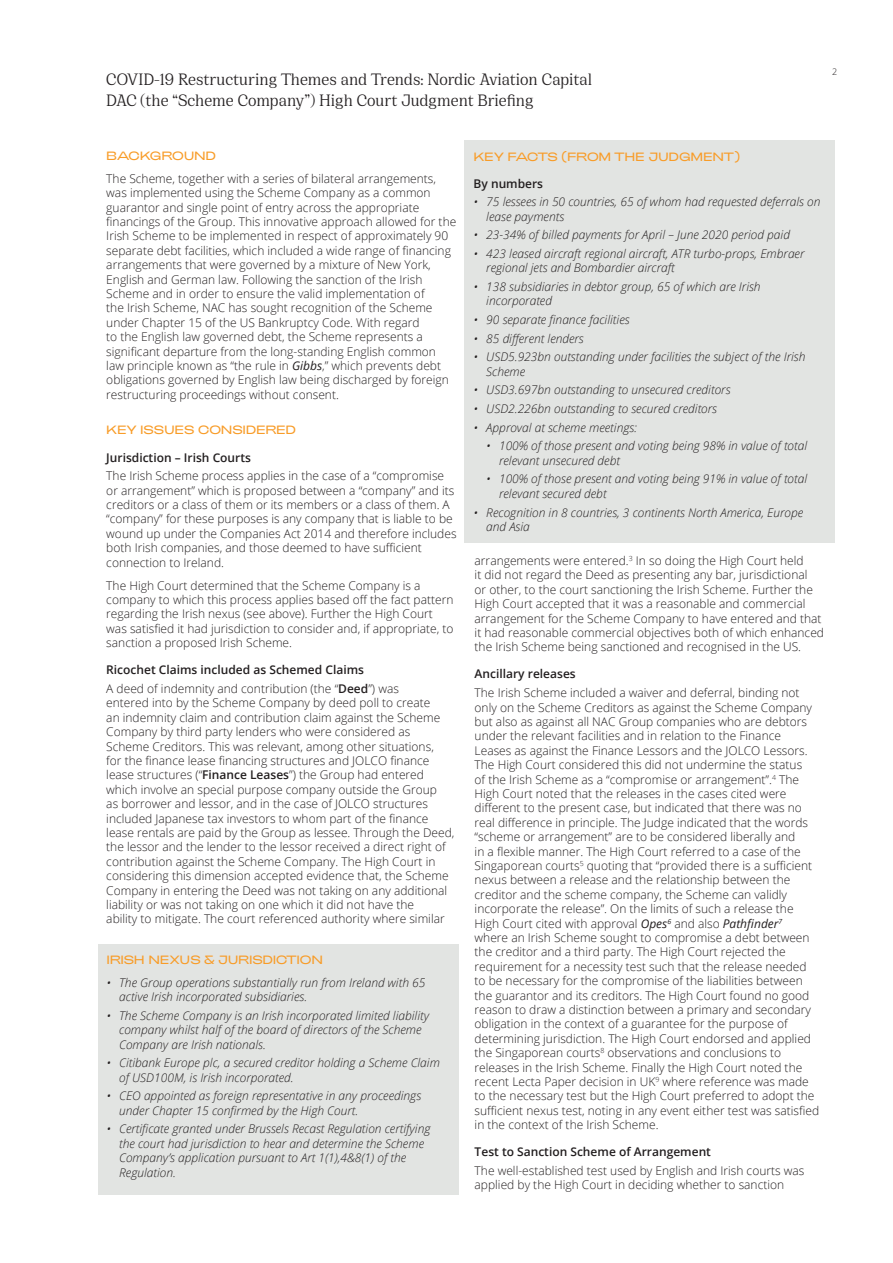
<style>
.page{position:relative;width:893px;height:1263px;background:#fff}
.page>*{position:absolute;margin:0;border:0;box-sizing:border-box;transform-origin:0 0}
.t1{font:18px/21px "Earlsfort";letter-spacing:-.005em;color:#231f20}
.t2{font:300 12px/14.4px "Open Sans";color:#231f20}
.t3{font:italic 300 12px/14.4px "Open Sans";color:#231f20}
.t4{font:600 12px/18.6px "Open Sans";color:#231f20}
.t5{font:300 12px "Adieu";letter-spacing:-.02em;color:#f89c28}
.t6{font:300 12px "Adieu";letter-spacing:-.04em;color:#f89c28}
.t7{font:300 9px "Open Sans";color:#231f20}
.s1{font-weight:400;font-style:italic}
.s2{font-weight:300}
.s3{font-weight:600}
</style>
<div class="page">
<div style="left:465px;top:141px;width:370px;height:402px;background:#e2e4e2"></div>
<div style="left:99px;top:944px;width:360px;height:251px;background:#e2e4e2"></div>
<h1 class="t1" style="left:106px;top:68px;width:487px">COVID-19 Restructuring Themes and Trends: Nordic Aviation Capital<br>DAC (the “Scheme Company”) High Court Judgment Briefing</h1>
<p class="t7" style="left:832px;top:65px;width:7px">2</p>
<p class="t6" style="left:106px;top:149px;width:111px">BACKGROUND</p>
<p class="t2" style="left:106px;top:171px;width:352px">The Scheme, together with a series of bilateral arrangements, was implemented using the Scheme Company as a common guarantor and single point of entry across the appropriate financings of the Group. This innovative approach allowed for the Irish Scheme to be implemented in respect of approximately 90 separate debt facilities, which included a wide range of financing arrangements that were governed by a mixture of New York, English and German law. Following the sanction of the Irish Scheme and in order to ensure the valid implementation of<br>the Irish Scheme, NAC has sought recognition of the Scheme under Chapter 15 of the US Bankruptcy Code. With regard<br>to the English law governed debt, the Scheme represents a significant departure from the long-standing English common law principle known as “the rule in <span class="s1">Gibbs</span>,” which prevents debt obligations governed by English law being discharged by foreign restructuring proceedings without consent.</p>
<p class="t5" style="left:106px;top:423px;width:191px">KEY ISSUES CONSIDERED</p>
<p class="t4" style="left:106px;top:448px;width:146px">Jurisdiction – Irish Courts</p>
<p class="t2" style="left:106px;top:468px;width:352px">The Irish Scheme process applies in the case of a “compromise or arrangement” which is proposed between a “company” and its creditors or a class of them or its members or a class of them. A “company” for these purposes is any company that is liable to be wound up under the Companies Act 2014 and therefore includes both Irish companies, and those deemed to have sufficient connection to Ireland.</p>
<p class="t2" style="left:106px;top:578px;width:349px">The High Court determined that the Scheme Company is a company to which this process applies based off the fact pattern regarding the Irish nexus (see above). Further the High Court was satisfied it had jurisdiction to consider and, if appropriate, to sanction a proposed Irish Scheme.</p>
<p class="t4" style="left:106px;top:660px;width:294px">Ricochet Claims included as Schemed Claims<br><span class="s2">A deed of indemnity and contribution (the “</span>Deed<span class="s2">”) was</span></p>
<p class="t2" style="left:106px;top:695px;width:350px">entered into by the Scheme Company by deed poll to create<br>an indemnity claim and contribution claim against the Scheme Company by third party lenders who were considered as Scheme Creditors. This was relevant, among other situations,<br>for the finance lease financing structures and JOLCO finance lease structures (“<span class="s3">Finance Leases</span>”) the Group had entered which involve an special purpose company outside the Group<br>as borrower and lessor, and in the case of JOLCO structures included Japanese tax investors to whom part of the finance lease rentals are paid by the Group as lessee. Through the Deed, the lessor and the lender to the lessor received a direct right of contribution against the Scheme Company. The High Court in considering this dimension accepted evidence that, the Scheme Company in entering the Deed was not taking on any additional liability or was not taking on one which it did not have the<br>ability to mitigate. The court referenced authority where similar</p>
<p class="t5" style="left:106px;top:953px;width:218px">IRISH NEXUS &amp; JURISDICTION</p>
<p class="t3" style="left:119px;top:975px;width:308px;text-indent:-13px">• The Group operations substantially run from Ireland with 65 active Irish incorporated subsidiaries.</p>
<p class="t3" style="left:119px;top:1008px;width:311px;text-indent:-13px">• The Scheme Company is an Irish incorporated limited liability company whilst half of the board of directors of the Scheme<br>Company are Irish nationals.</p>
<p class="t3" style="left:119px;top:1055px;width:322px;text-indent:-13px">• Citibank Europe plc, a secured creditor holding a Scheme Claim of USD100M, is Irish incorporated.</p>
<p class="t3" style="left:119px;top:1088px;width:304px;text-indent:-13px">• CEO appointed as foreign representative in any proceedings under Chapter 15 confirmed by the High Court.</p>
<p class="t3" style="left:119px;top:1121px;width:313px;text-indent:-13px">• Certificate granted under Brussels Recast Regulation certifying the court had jurisdiction to hear and determine the Scheme Company’s application pursuant to Art 1(1),4&amp;8(1) of the Regulation.</p>
<p class="t5" style="left:474px;top:149px;width:268px">KEY FACTS (FROM THE JUDGMENT)</p>
<p class="t4" style="left:474px;top:174px;width:71px">By numbers</p>
<p class="t3" style="left:486px;top:194px;width:336px;text-indent:-13px">• 75 lessees in 50 countries, 65 of whom had requested deferrals on lease payments</p>
<p class="t3" style="left:474px;top:227px;width:318px">• 23-34% of billed payments for April – June 2020 period paid</p>
<p class="t3" style="left:486px;top:246px;width:320px;text-indent:-13px">• 423 leased aircraft regional aircraft, ATR turbo-props, Embraer regional jets and Bombardier aircraft</p>
<p class="t3" style="left:486px;top:279px;width:276px;text-indent:-13px">• 138 subsidiaries in debtor group, 65 of which are Irish incorporated</p>
<p class="t3" style="left:474px;top:312px;width:158px">• 90 separate finance facilities</p>
<p class="t3" style="left:474px;top:331px;width:112px">• 85 different lenders</p>
<p class="t3" style="left:486px;top:349px;width:321px;text-indent:-13px">• USD5.923bn outstanding under facilities the subject of the Irish<br>Scheme</p>
<p class="t3" style="left:474px;top:382px;width:258px">• USD3.697bn outstanding to unsecured creditors</p>
<p class="t3" style="left:474px;top:401px;width:245px">• USD2.226bn outstanding to secured creditors</p>
<p class="t3" style="left:474px;top:420px;width:165px">• Approval at scheme meetings:</p>
<p class="t3" style="left:499px;top:438px;width:310px;text-indent:-13px">• 100% of those present and voting being 98% in value of total relevant unsecured debt</p>
<p class="t3" style="left:499px;top:471px;width:310px;text-indent:-13px">• 100% of those present and voting being 91% in value of total relevant secured debt</p>
<p class="t3" style="left:486px;top:504px;width:318px;text-indent:-13px">• Recognition in 8 countries, 3 continents North America, Europe and Asia</p>
<p class="t2" style="left:475px;top:553px;width:351px">arrangements were entered.<sup>3</sup> In so doing the High Court held<br>it did not regard the Deed as presenting any bar, jurisdictional<br>or other, to the court sanctioning the Irish Scheme. Further the High Court accepted that it was a reasonable and commercial arrangement for the Scheme Company to have entered and that it had reasonable commercial objectives both of which enhanced the Irish Scheme being sanctioned and recognised in the US.</p>
<p class="t4" style="left:475px;top:664px;width:103px">Ancillary releases</p>
<p class="t2" style="left:475px;top:685px;width:346px">The Irish Scheme included a waiver and deferral, binding not only on the Scheme Creditors as against the Scheme Company but also as against all NAC Group companies who are debtors under the relevant facilities and in relation to the Finance Leases as against the Finance Lessors and the JOLCO Lessors.<br>The High Court considered this did not undermine the status<br>of the Irish Scheme as a “compromise or arrangement”.<sup>4</sup> The High Court noted that the releases in the cases cited were different to the present case, but indicated that there was no real difference in principle. The Judge indicated that the words “scheme or arrangement” are to be considered liberally and<br>in a flexible manner. The High Court referred to a case of the Singaporean courts<sup>5</sup> quoting that “provided there is a sufficient nexus between a release and the relationship between the creditor and the scheme company, the Scheme can validly incorporate the release”. On the limits of such a release the High Court cited with approval <span class="s1">Opes</span><sup>6</sup> and also <span class="s1">Pathfinder</span><sup>7<br></sup>where an Irish Scheme sought to compromise a debt between the creditor and a third party. The High Court rejected the requirement for a necessity test such that the release needed to be necessary for the compromise of the liabilities between the guarantor and its creditors. The High Court found no good reason to draw a distinction between a primary and secondary obligation in the context of a guarantee for the purpose of determining jurisdiction. The High Court endorsed and applied the Singaporean courts<sup>8</sup> observations and conclusions to releases in the Irish Scheme. Finally the High Court noted the recent Lecta Paper decision in UK<sup>9</sup> where reference was made to the necessary test but the High Court preferred to adopt the sufficient nexus test, noting in any event either test was satisfied in the context of the Irish Scheme.</p>
<p class="t4" style="left:475px;top:1142px;width:238px">Test to Sanction Scheme of Arrangement</p>
<p class="t2" style="left:475px;top:1163px;width:331px">The well-established test used by English and Irish courts was applied by the High Court in deciding whether to sanction</p>
</div>
